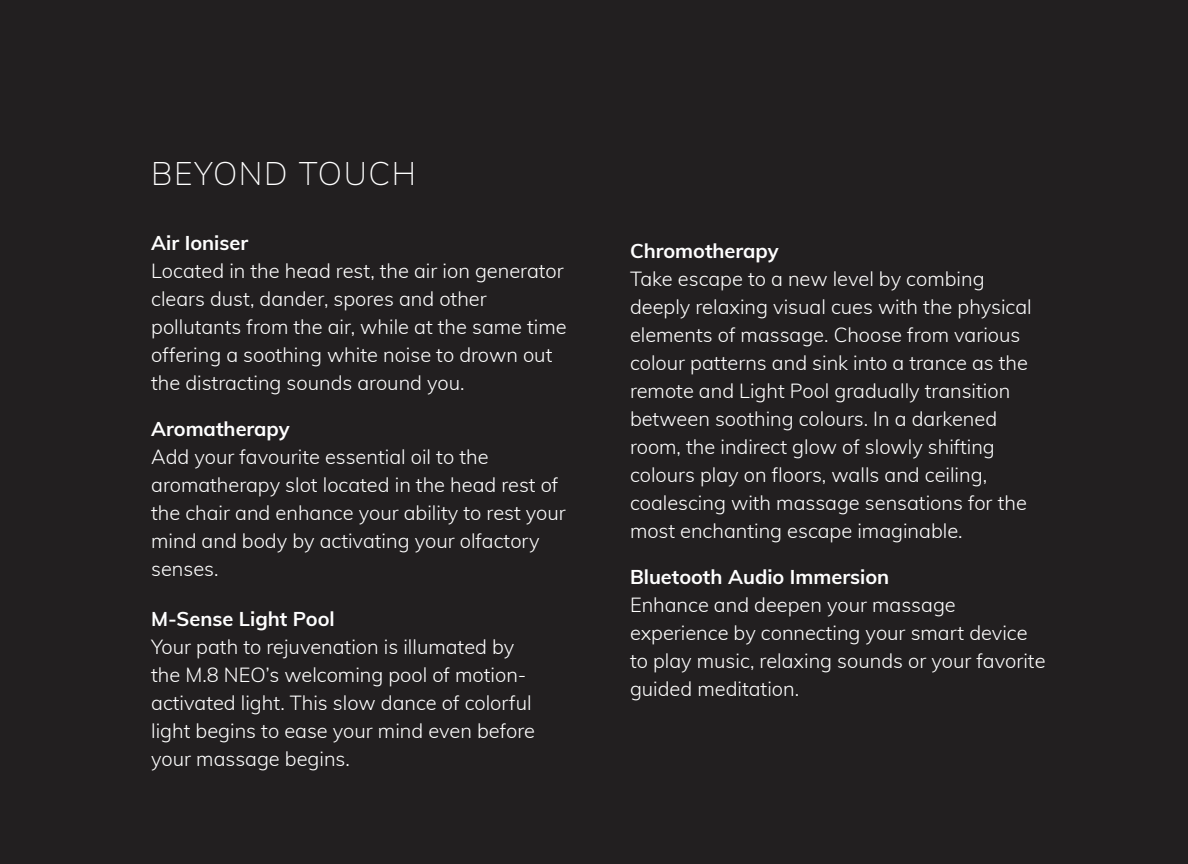
<style>
.page{position:relative;width:1188px;height:864px;background:#221f20}
.page>*{position:absolute;margin:0;border:0;box-sizing:border-box;transform-origin:0 0}
.t1{font:200 32px "Muli";letter-spacing:.05em;color:#fff}
.t2{font:300 20px/28px "Muli";color:#fff}
.t3{font:700 20px "Muli";color:#fff}
</style>
<div class="page">
<h1 class="t1" style="left:151px;top:150px;width:267px">BEYOND TOUCH</h1>
<p class="t3" style="left:151px;top:228px;width:99px">Air Ioniser</p>
<p class="t2" style="left:151px;top:256px;width:417px">Located in the head rest, the air ion generator clears dust, dander, spores and other pollutants from the air, while at the same time offering a soothing white noise to drown out the distracting sounds around you.</p>
<p class="t3" style="left:151px;top:414px;width:140px">Aromatherapy</p>
<p class="t2" style="left:151px;top:442px;width:416px">Add your favourite essential oil to the aromatherapy slot located in the head rest of the chair and enhance your ability to rest your mind and body by activating your olfactory senses.</p>
<p class="t3" style="left:151px;top:604px;width:185px">M-Sense Light Pool</p>
<p class="t2" style="left:151px;top:632px;width:385px">Your path to rejuvenation is illumated by the M.8 NEO’s welcoming pool of motion&shy;activated light. This slow dance of colorful light begins to ease your mind even before your massage begins.</p>
<p class="t3" style="left:630px;top:236px;width:150px">Chromotherapy</p>
<p class="t2" style="left:630px;top:264px;width:403px">Take escape to a new level by combing deeply relaxing visual cues with the physical elements of massage. Choose from various colour patterns and sink into a trance as the remote and Light Pool gradually transition between soothing colours. In a darkened room, the indirect glow of slowly shifting colours play on floors, walls and ceiling, coalescing with massage sensations for the most enchanting escape imaginable.</p>
<p class="t3" style="left:630px;top:562px;width:261px">Bluetooth Audio Immersion</p>
<p class="t2" style="left:630px;top:590px;width:417px">Enhance and deepen your massage experience by connecting your smart device to play music, relaxing sounds or your favorite guided meditation.</p>
</div>
